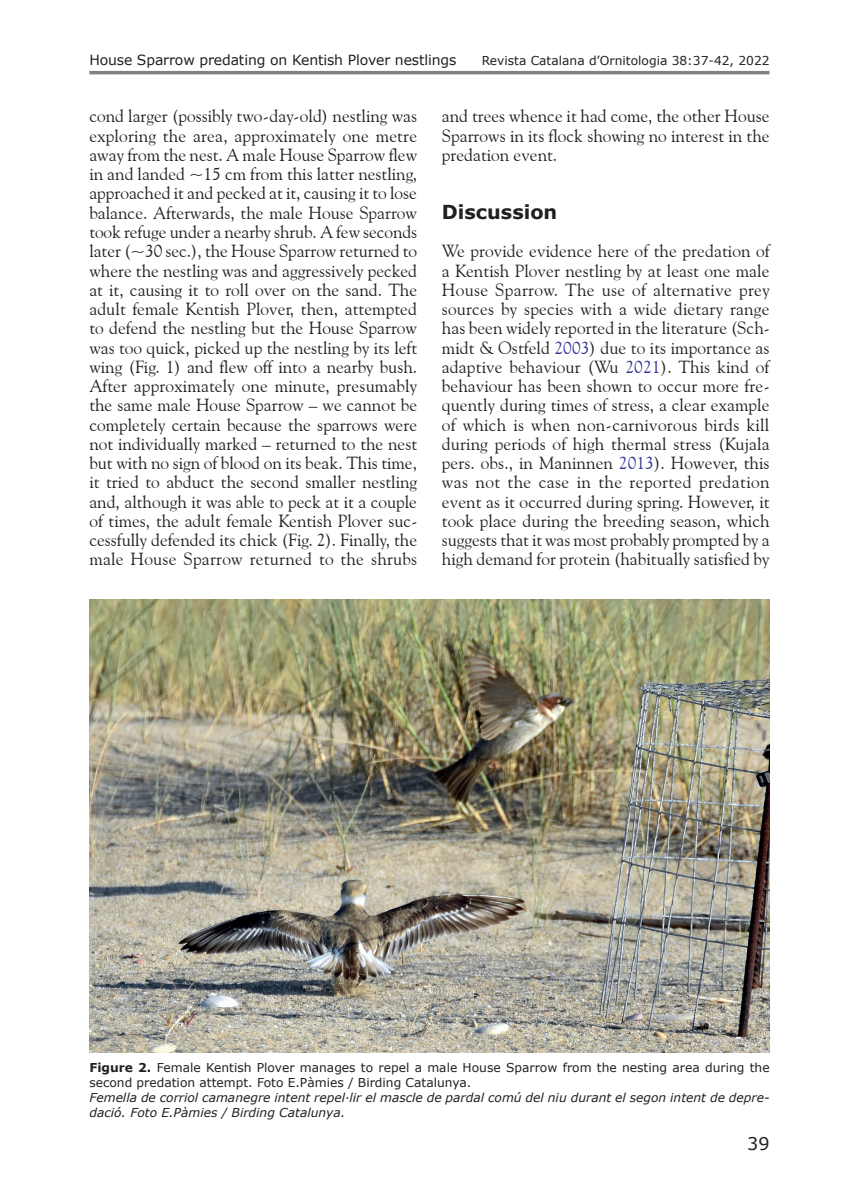
<style>
.page{position:relative;width:844px;height:1191px;background:#fff}
.page>*{position:absolute;margin:0;border:0;box-sizing:border-box;transform-origin:0 0}
.t1{font:700 19.25px "Verdana";color:#231f20}
.t2{font:17.5px/19.2px "Goudy Old Style BT";letter-spacing:.005em;color:#231f20;text-align:justify}
.t3{font:17.5px "Verdana";color:#231f20}
.t4{font:14px "Verdana";letter-spacing:-.01em;color:#231f20}
.t5{font:12.25px/14.7px "Verdana";color:#231f20}
.t6{font:italic 12.25px/14.7px "Verdana";color:#231f20}
.s1{color:#2e3092}
.s2{font-weight:700}
</style>
<div class="page">
<img style="left:89px;top:599px;width:680px;height:453px">
<hr style="left:89px;top:71px;width:680px;height:3px;background:#808285">
<p class="t4" style="left:89px;top:50px;width:368px">House Sparrow predating on Kentish Plover nestlings</p>
<p class="t5" style="left:481px;top:53px;width:289px">Revista Catalana d’Ornitologia 38:37-42, 2022</p>
<p class="t2" style="left:89px;top:106px;width:329px">cond larger (possibly two-day-old) nestling was exploring the area, approximately one metre away from the nest. A male House Sparrow flew in and landed ~15 cm from this latter nestling, approached it and pecked at it, causing it to lose balance. Afterwards, the male House Sparrow took refuge under a nearby shrub. A few seconds later (~30 sec.), the House Sparrow returned to where the nestling was and aggressively pecked at it, causing it to roll over on the sand. The adult female Kentish Plover, then, attempted to defend the nestling but the House Sparrow was too quick, picked up the nestling by its left wing (Fig. 1) and flew off into a nearby bush.<br>After approximately one minute, presumably the same male House Sparrow – we cannot be completely certain because the sparrows were not individually marked – returned to the nest but with no sign of blood on its beak. This time, it tried to abduct the second smaller nestling and, although it was able to peck at it a couple of times, the adult female Kentish Plover suc&shy;cessfully defended its chick (Fig. 2). Finally, the male House Sparrow returned to the shrubs</p>
<p class="t2" style="left:442px;top:106px;width:329px">and trees whence it had come, the other House Sparrows in its flock showing no interest in the predation event.</p>
<p class="t1" style="left:442px;top:198px;width:117px">Discussion</p>
<p class="t2" style="left:442px;top:241px;width:329px">We provide evidence here of the predation of a Kentish Plover nestling by at least one male House Sparrow. The use of alternative prey sources by species with a wide dietary range has been widely reported in the literature (Sch&shy;midt &amp; Ostfeld <span class="s1">2003</span>) due to its importance as adaptive behaviour (Wu <span class="s1">2021</span>). This kind of behaviour has been shown to occur more fre&shy;quently during times of stress, a clear example of which is when non-carnivorous birds kill during periods of high thermal stress (Kujala pers. obs., in Maninnen <span class="s1">2013</span>). However, this was not the case in the reported predation event as it occurred during spring. However, it took place during the breeding season, which suggests that it was most probably prompted by a high demand for protein (habitually satisfied by</p>
<p class="t5" style="left:89px;top:1060px;width:681px"><span class="s2">Figure 2.</span> Female Kentish Plover manages to repel a male House Sparrow from the nesting area during the second predation attempt. Foto E.Pàmies / Birding Catalunya.</p>
<p class="t6" style="left:89px;top:1090px;width:681px">Femella de corriol camanegre intent repel·lir el mascle de pardal comú del niu durant el segon intent de depre&shy;dació. Foto E.Pàmies / Birding Catalunya.</p>
<p class="t3" style="left:747px;top:1131px;width:24px">39</p>
</div>
